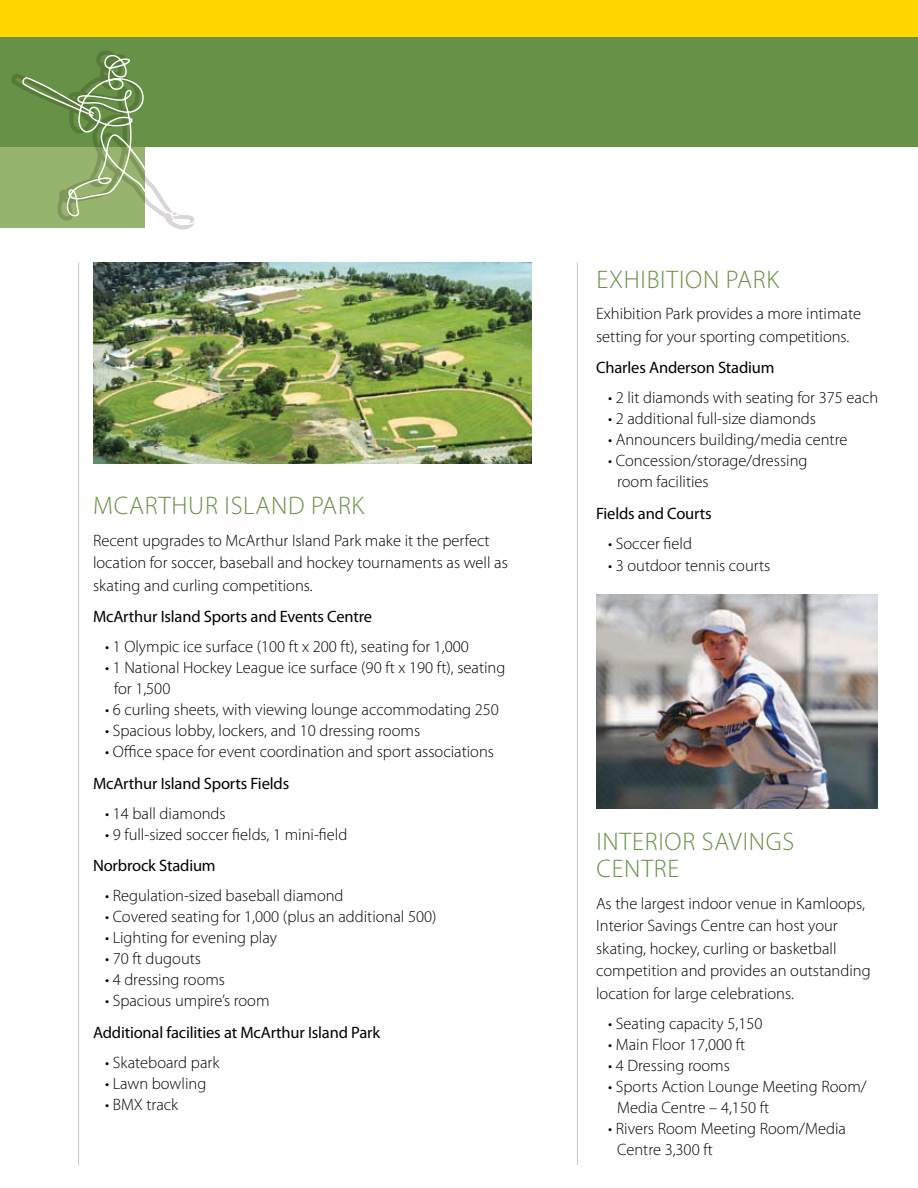
<style>
.page{position:relative;width:918px;height:1188px;background:#fff}
.page>*{position:absolute;margin:0;border:0;box-sizing:border-box;transform-origin:0 0}
.t1{font:300 25.5px "Myriad Pro";letter-spacing:.03em;color:#679146}
.t2{font:300 16.5px/22.5px "Myriad Pro";color:#000}
.t3{font:16.5px "Myriad Pro";letter-spacing:-.01em;color:#000}
</style>
<div class="page">
<div style="left:0;top:139px;width:145px;height:88px;background:#97b46e"></div>
<div style="left:0;top:38px;width:918px;height:109px;background:#679146"></div>
<div style="left:0;top:0;width:918px;height:38px;background:#ffd600"></div>
<img style="left:93px;top:262px;width:438px;height:202px">
<hr style="left:78px;top:262px;width:1px;height:903px;background:#c6c8ca">
<hr style="left:577px;top:262px;width:1px;height:903px;background:#c6c8ca">
<img style="left:596px;top:594px;width:282px;height:214px">
<svg style="left:11px;top:50px;width:184px;height:180px"></svg>
<h1 class="t1" style="left:93px;top:490px;width:273px">MCARTHUR ISLAND PARK</h1>
<p class="t2" style="left:93px;top:529px;width:416px">Recent upgrades to McArthur Island Park make it the perfect location for soccer, baseball and hockey tournaments as well as skating and curling competitions.</p>
<p class="t3" style="left:93px;top:606px;width:281px">McArthur Island Sports and Events Centre</p>
<p class="t2" style="left:105px;top:635px;width:366px">• 1 Olympic ice surface (100 ft x 200 ft), seating for 1,000</p>
<p class="t2" style="left:114px;top:657px;width:393px;line-height:21px;text-indent:-9px">• 1 National Hockey League ice surface (90 ft x 190 ft), seating for 1,500</p>
<p class="t2" style="left:105px;top:698px;width:395px">• 6 curling sheets, with viewing lounge accommodating 250</p>
<p class="t2" style="left:105px;top:719px;width:317px">• Spacious lobby, lockers, and 10 dressing rooms</p>
<p class="t2" style="left:105px;top:740px;width:391px">• Office space for event coordination and sport associations</p>
<p class="t3" style="left:93px;top:773px;width:198px">McArthur Island Sports Fields</p>
<p class="t2" style="left:105px;top:802px;width:122px">• 14 ball diamonds</p>
<p class="t2" style="left:105px;top:823px;width:244px">• 9 full-sized soccer fields, 1 mini-field</p>
<p class="t3" style="left:93px;top:855px;width:124px">Norbrock Stadium</p>
<p class="t2" style="left:105px;top:884px;width:240px">• Regulation-sized baseball diamond</p>
<p class="t2" style="left:105px;top:905px;width:333px">• Covered seating for 1,000 (plus an additional 500)</p>
<p class="t2" style="left:105px;top:926px;width:174px">• Lighting for evening play</p>
<p class="t2" style="left:105px;top:947px;width:98px">• 70 ft dugouts</p>
<p class="t2" style="left:105px;top:968px;width:122px">• 4 dressing rooms</p>
<p class="t2" style="left:105px;top:989px;width:166px">• Spacious umpire’s room</p>
<p class="t3" style="left:93px;top:1022px;width:289px">Additional facilities at McArthur Island Park</p>
<p class="t2" style="left:105px;top:1051px;width:116px">• Skateboard park</p>
<p class="t2" style="left:105px;top:1072px;width:103px">• Lawn bowling</p>
<p class="t2" style="left:105px;top:1093px;width:75px">• BMX track</p>
<h1 class="t1" style="left:596px;top:264px;width:184px">EXHIBITION PARK</h1>
<p class="t2" style="left:596px;top:302px;width:266px">Exhibition Park provides a more intimate setting for your sporting competitions.</p>
<p class="t3" style="left:596px;top:357px;width:180px">Charles Anderson Stadium</p>
<p class="t2" style="left:608px;top:386px;width:272px">• 2 lit diamonds with seating for 375 each</p>
<p class="t2" style="left:608px;top:407px;width:209px">• 2 additional full-size diamonds</p>
<p class="t2" style="left:608px;top:428px;width:241px">• Announcers building/media centre</p>
<p class="t2" style="left:617px;top:450px;width:192px;line-height:21px;text-indent:-9px">• Concession/storage/dressing room facilities</p>
<p class="t3" style="left:596px;top:503px;width:117px">Fields and Courts</p>
<p class="t2" style="left:608px;top:532px;width:85px">• Soccer field</p>
<p class="t2" style="left:608px;top:554px;width:164px">• 3 outdoor tennis courts</p>
<h1 class="t1" style="left:596px;top:826px;width:21px">Interior</h1>
<h1 class="t1" style="left:702px;top:826px;width:26px">Savin</h1>
<h1 class="t1" style="left:766px;top:826px;width:28px">gs</h1>
<h1 class="t1" style="left:596px;top:853px;width:30px">Centre</h1>
<p class="t2" style="left:596px;top:892px;width:276px">As the largest indoor venue in Kamloops, Interior Savings Centre can host your skating, hockey, curling or basketball competition and provides an outstanding location for large celebrations.</p>
<p class="t2" style="left:608px;top:1012px;width:156px">• Seating capacity 5,150</p>
<p class="t2" style="left:608px;top:1033px;width:139px">• Main Floor 17,000 ft</p>
<p class="t2" style="left:608px;top:1054px;width:123px">• 4 Dressing rooms</p>
<p class="t2" style="left:617px;top:1075px;width:251px;line-height:21px;text-indent:-9px">• Sports Action Lounge Meeting Room/<br>Media Centre – 4,150 ft</p>
<p class="t2" style="left:617px;top:1117px;width:230px;line-height:21px;text-indent:-9px">• Rivers Room Meeting Room/Media<br>Centre 3,300 ft</p>
</div>
